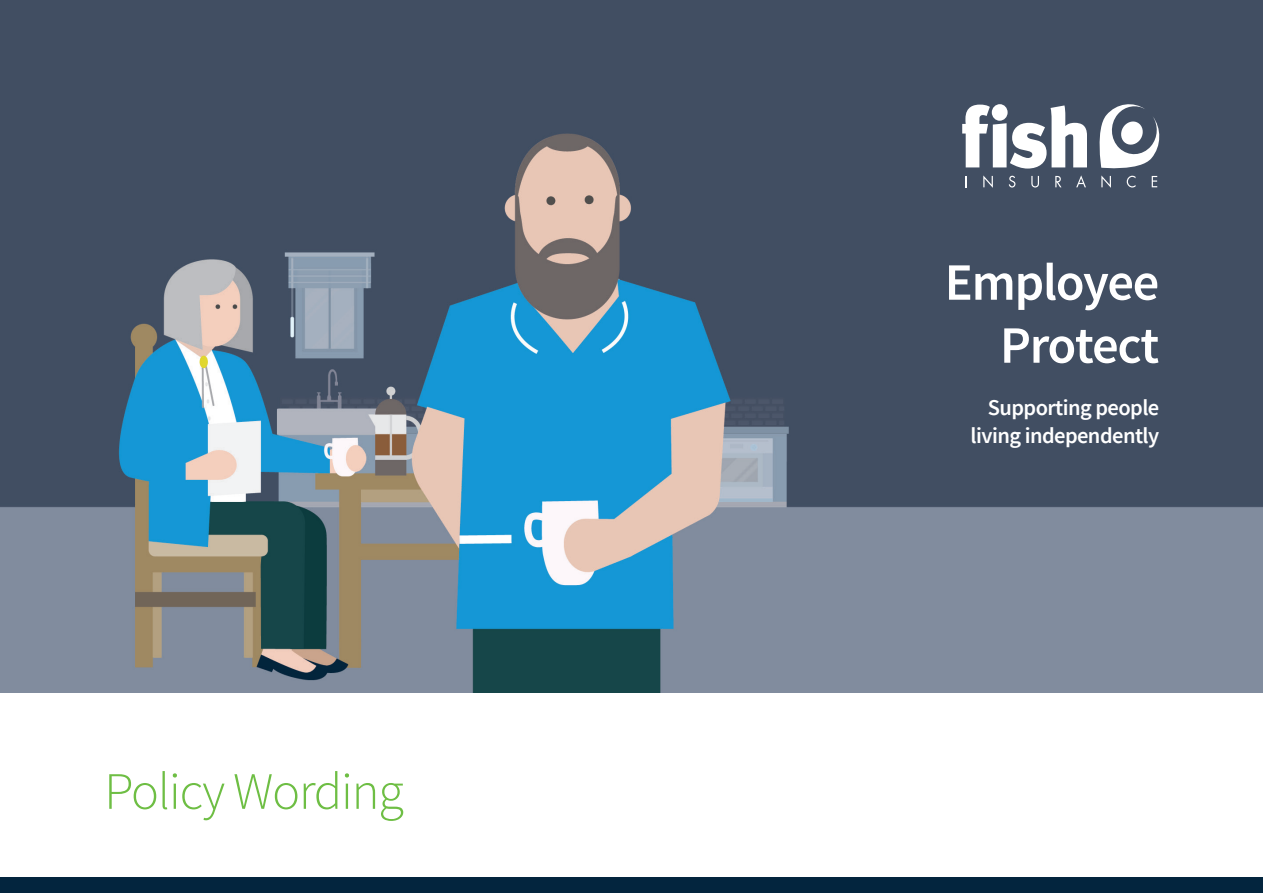
<style>
.page{position:relative;width:1263px;height:893px;background:#fff}
.page>*{position:absolute;margin:0;border:0;box-sizing:border-box;transform-origin:0 0}
.t1{font:600 52.5px/63px "Source Sans Pro";letter-spacing:-.025em;color:#fff;text-align:right}
.t2{font:300 52.5px "Source Sans Pro";letter-spacing:-.025em;color:#6ebe44}
.t3{font:600 22.5px/28.5px "Source Sans Pro";letter-spacing:-.025em;color:#fff;text-align:right}
</style>
<div class="page">
<img style="left:0;top:0;width:1263px;height:693px">
<svg style="left:962px;top:104px;width:125px;height:65px"></svg>
<svg style="left:983px;top:175px;width:10px;height:13px"></svg>
<svg style="left:1009px;top:176px;width:6px;height:12px"></svg>
<svg style="left:1031px;top:176px;width:8px;height:12px"></svg>
<svg style="left:1055px;top:176px;width:6px;height:11px"></svg>
<svg style="left:1076px;top:175px;width:10px;height:12px"></svg>
<svg style="left:1095px;top:101px;width:67px;height:87px"></svg>
<div style="left:0;top:877px;width:1263px;height:16px;background:#03253e"></div>
<h1 class="t2" style="left:104px;top:759px;width:301px">Policy Wording</h1>
<h1 class="t1" style="left:945px;top:252px;width:216px">Employee<br>Protect</h1>
<p class="t3" style="left:971px;top:394px;width:190px">Supporting people living independently</p>
</div>
